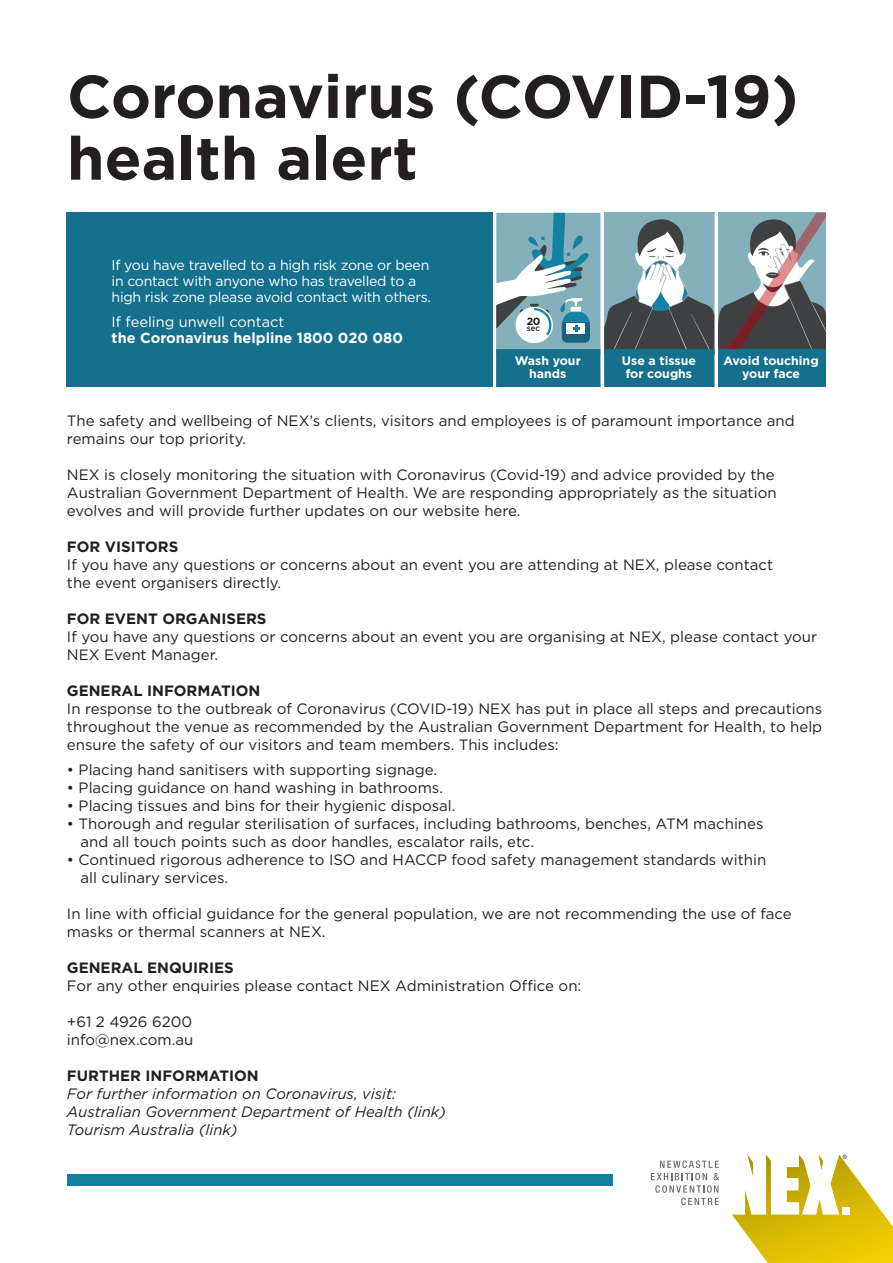
<style>
.page{position:relative;width:893px;height:1263px;background:#fff}
.page>*{position:absolute;margin:0;border:0;box-sizing:border-box;transform-origin:0 0}
.t1{font:700 60.45px/61.8px "Gotham HTF";color:#231f20}
.t2{font:15px/18px "Gotham HTF";color:#231f20}
.t3{font:italic 15px/18px "Gotham HTF";color:#231f20}
.t4{font:700 15px "Gotham HTF";color:#231f20}
.t5{font:700 14.55px "Gotham HTF";color:#fff}
.t6{font:14.55px "Gotham HTF";color:#fff}
.t7{font:14.1px/15.9px "Gotham HTF";letter-spacing:-.02em;color:#fff}
.t8{font:700 12.3px/12.9px "Gotham HTF";color:#fff;text-align:center}
.t9{font:700 10.5px "Gotham HTF";color:#201d1e}
.t10{font:500 8.4px "Gotham HTF";color:#201d1e;scale:.92 1}
</style>
<div class="page">
<div style="left:496px;top:213px;width:104px;height:142px;background:#84b0bc"></div>
<svg style="left:604px;top:213px;width:222px;height:144px;background:#7d8c92"></svg>
<svg style="left:496px;top:213px;width:94px;height:131px"></svg>
<div style="left:496px;top:349px;width:105px;height:38px;background:#14708c"></div>
<div style="left:604px;top:349px;width:110px;height:38px;background:#14708c"></div>
<div style="left:718px;top:349px;width:108px;height:38px;background:#14708c"></div>
<div style="left:67px;top:213px;width:426px;height:174px;background:#14708c"></div>
<svg style="left:651px;top:1160px;width:68px;height:45px"></svg>
<svg style="left:732px;top:1155px;width:161px;height:108px"></svg>
<div style="left:67px;top:1174px;width:545px;height:12px;background:#1581a1"></div>
<h1 class="t1" style="left:67px;top:64px;width:733px">Coronavirus (COVID-19) health alert</h1>
<p class="t7" style="left:112px;top:257px;width:321px">If you have travelled to a high risk zone or been in contact with anyone who has travelled to a high risk zone please avoid contact with others.</p>
<p class="t6" style="left:112px;top:314px;width:174px">If feeling unwell contact</p>
<p class="t5" style="left:112px;top:330px;width:293px">the Coronavirus helpline 1800 020 080</p>
<p class="t9" style="left:527px;top:315px;width:15px">20</p>
<p class="t10" style="left:527px;top:323px;width:16px">sec</p>
<p class="t8" style="left:515px;top:354px;width:67px">Wash your hands</p>
<p class="t8" style="left:622px;top:354px;width:76px">Use a tissue for coughs</p>
<p class="t8" style="left:724px;top:354px;width:96px">Avoid touching your face</p>
<p class="t2" style="left:67px;top:411px;width:729px">The safety and wellbeing of NEX’s clients, visitors and employees is of paramount importance and remains our top priority.</p>
<p class="t2" style="left:67px;top:465px;width:711px">NEX is closely monitoring the situation with Coronavirus (Covid-19) and advice provided by the<br>Australian Government Department of Health. We are responding appropriately as the situation evolves and will provide further updates on our website here.</p>
<p class="t4" style="left:67px;top:538px;width:113px">FOR VISITORS</p>
<p class="t2" style="left:67px;top:555px;width:708px">If you have any questions or concerns about an event you are attending at NEX, please contact the event organisers directly.</p>
<p class="t4" style="left:67px;top:610px;width:201px">FOR EVENT ORGANISERS</p>
<p class="t2" style="left:67px;top:627px;width:752px">If you have any questions or concerns about an event you are organising at NEX, please contact your<br>NEX Event Manager.</p>
<p class="t4" style="left:67px;top:682px;width:195px">GENERAL INFORMATION</p>
<p class="t2" style="left:67px;top:699px;width:757px;text-align:justify">In response to the outbreak of Coronavirus (COVID-19) NEX has put in place all steps and precautions throughout the venue as recommended by the Australian Government Department for Health, to help ensure the safety of our visitors and team members. This includes:</p>
<p class="t2" style="left:67px;top:761px;width:372px">• Placing hand sanitisers with supporting signage.</p>
<p class="t2" style="left:67px;top:779px;width:378px">• Placing guidance on hand washing in bathrooms.</p>
<p class="t2" style="left:67px;top:797px;width:390px">• Placing tissues and bins for their hygienic disposal.</p>
<p class="t2" style="left:80px;top:815px;width:685px;text-indent:-14px">• Thorough and regular sterilisation of surfaces, including bathrooms, benches, ATM machines and all touch points such as door handles, escalator rails, etc.</p>
<p class="t2" style="left:80px;top:851px;width:687px;text-indent:-14px">• Continued rigorous adherence to ISO and HACCP food safety management standards within all culinary services.</p>
<p class="t2" style="left:67px;top:905px;width:726px">In line with official guidance for the general population, we are not recommending the use of face masks or thermal scanners at NEX.</p>
<p class="t4" style="left:67px;top:959px;width:168px">GENERAL ENQUIRIES</p>
<p class="t2" style="left:67px;top:977px;width:516px">For any other enquiries please contact NEX Administration Office on:</p>
<p class="t2" style="left:67px;top:1013px;width:128px">+61 2 4926 6200 info@nex.com.au</p>
<p class="t4" style="left:67px;top:1067px;width:193px">FURTHER INFORMATION</p>
<p class="t3" style="left:67px;top:1085px;width:380px">For further information on Coronavirus, visit:<br>Australian Government Department of Health (link)<br>Tourism Australia (link)</p>
</div>
